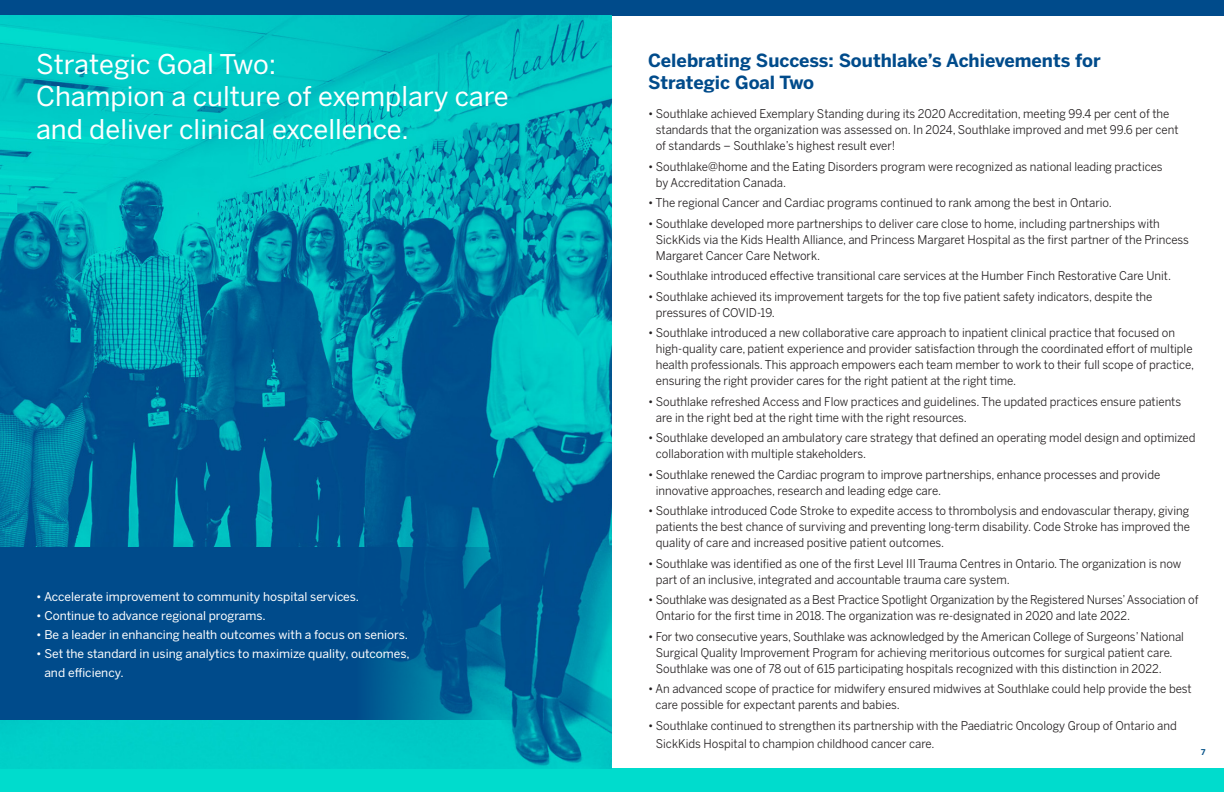
<style>
.page{position:relative;width:1224px;height:792px;background:#fff}
.page>*{position:absolute;margin:0;border:0;box-sizing:border-box;transform-origin:0 0}
.t1{font:27px/32.4px "Benton Sans";color:#fff}
.t2{font:700 18px/21.6px "Benton Sans";color:#004b8b}
.t3{font:12px/16px "Benton Sans";color:#231f20;scale:.95 1}
.t4{font:12px/19px "Benton Sans";color:#fff}
.t5{font:700 8px "Benton Sans";color:#0b568b}
</style>
<div class="page">
<div style="left:0;top:769px;width:612px;height:23px;background:#00dccd"></div>
<div style="left:612px;top:769px;width:612px;height:23px;background:#00dccd"></div>
<div style="left:0;top:0;width:1224px;height:16px;background:#004b8b"></div>
<img style="left:0;top:16px;width:612px;height:753px">
<div style="left:0;top:547px;width:526px;height:173px;background:#004b8b"></div>
<p class="t1" style="left:36px;top:48px;width:474px">Strategic Goal Two:<br>Champion a culture of exemplary care and deliver clinical excellence.</p>
<p class="t4" style="left:36px;top:587px;width:325px">• Accelerate improvement to community hospital services.</p>
<p class="t4" style="left:36px;top:606px;width:231px">• Continue to advance regional programs.</p>
<p class="t4" style="left:36px;top:625px;width:374px">• Be a leader in enhancing health outcomes with a focus on seniors.</p>
<p class="t4" style="left:44px;top:644px;width:367px;text-indent:-8px">• Set the standard in using analytics to maximize quality, outcomes, and efficiency.</p>
<p class="t2" style="left:648px;top:50px;width:454px">Celebrating Success: Southlake’s Achievements for<br>Strategic Goal Two</p>
<p class="t3" style="left:656px;top:106px;width:552px;text-indent:-8px">• Southlake achieved Exemplary Standing during its 2020 Accreditation, meeting 99.4 per cent of the standards that the organization was assessed on. In 2024, Southlake improved and met 99.6 per cent of standards – Southlake’s highest result ever!</p>
<p class="t3" style="left:656px;top:158px;width:535px;text-indent:-8px">• Southlake@home and the Eating Disorders program were recognized as national leading practices by Accreditation Canada.</p>
<p class="t3" style="left:648px;top:195px;width:490px">• The regional Cancer and Cardiac programs continued to rank among the best in Ontario.</p>
<p class="t3" style="left:656px;top:215px;width:563px;text-indent:-8px">• Southlake developed more partnerships to deliver care close to home, including partnerships with<br>SickKids via the Kids Health Alliance, and Princess Margaret Hospital as the first partner of the Princess<br>Margaret Cancer Care Network.</p>
<p class="t3" style="left:648px;top:268px;width:552px">• Southlake introduced effective transitional care services at the Humber Finch Restorative Care Unit.</p>
<p class="t3" style="left:656px;top:288px;width:524px;text-indent:-8px">• Southlake achieved its improvement targets for the top five patient safety indicators, despite the pressures of COVID-19.</p>
<p class="t3" style="left:656px;top:325px;width:568px;text-indent:-8px">• Southlake introduced a new collaborative care approach to inpatient clinical practice that focused on high-quality care, patient experience and provider satisfaction through the coordinated effort of multiple health professionals. This approach empowers each team member to work to their full scope of practice, ensuring the right provider cares for the right patient at the right time.</p>
<p class="t3" style="left:656px;top:393px;width:554px;text-indent:-8px">• Southlake refreshed Access and Flow practices and guidelines. The updated practices ensure patients are in the right bed at the right time with the right resources.</p>
<p class="t3" style="left:656px;top:430px;width:570px;text-indent:-8px">• Southlake developed an ambulatory care strategy that defined an operating model design and optimized collaboration with multiple stakeholders.</p>
<p class="t3" style="left:656px;top:466px;width:533px;text-indent:-8px">• Southlake renewed the Cardiac program to improve partnerships, enhance processes and provide innovative approaches, research and leading edge care.</p>
<p class="t3" style="left:656px;top:503px;width:564px;text-align:justify;text-indent:-8px">• Southlake introduced Code Stroke to expedite access to thrombolysis and endovascular therapy, giving patients the best chance of surviving and preventing long-term disability. Code Stroke has improved the quality of care and increased positive patient outcomes.</p>
<p class="t3" style="left:656px;top:555px;width:555px;text-indent:-8px">• Southlake was identified as one of the first Level III Trauma Centres in Ontario. The organization is now part of an inclusive, integrated and accountable trauma care system.</p>
<p class="t3" style="left:656px;top:592px;width:573px;text-indent:-8px">• Southlake was designated as a Best Practice Spotlight Organization by the Registered Nurses’ Association of<br>Ontario for the first time in 2018. The organization was re-designated in 2020 and late 2022.</p>
<p class="t3" style="left:656px;top:628px;width:557px;text-indent:-8px">• For two consecutive years, Southlake was acknowledged by the American College of Surgeons’ National<br>Surgical Quality Improvement Program for achieving meritorious outcomes for surgical patient care.<br>Southlake was one of 78 out of 615 participating hospitals recognized with this distinction in 2022.</p>
<p class="t3" style="left:656px;top:681px;width:566px;text-indent:-8px">• An advanced scope of practice for midwifery ensured midwives at Southlake could help provide the best care possible for expectant parents and babies.</p>
<p class="t3" style="left:656px;top:717px;width:550px;line-height:17.8px;text-indent:-8px">• Southlake continued to strengthen its partnership with the Paediatric Oncology Group of Ontario and<br>SickKids Hospital to champion childhood cancer care.</p>
<p class="t5" style="left:1201px;top:747px;width:6px">7</p>
</div>
